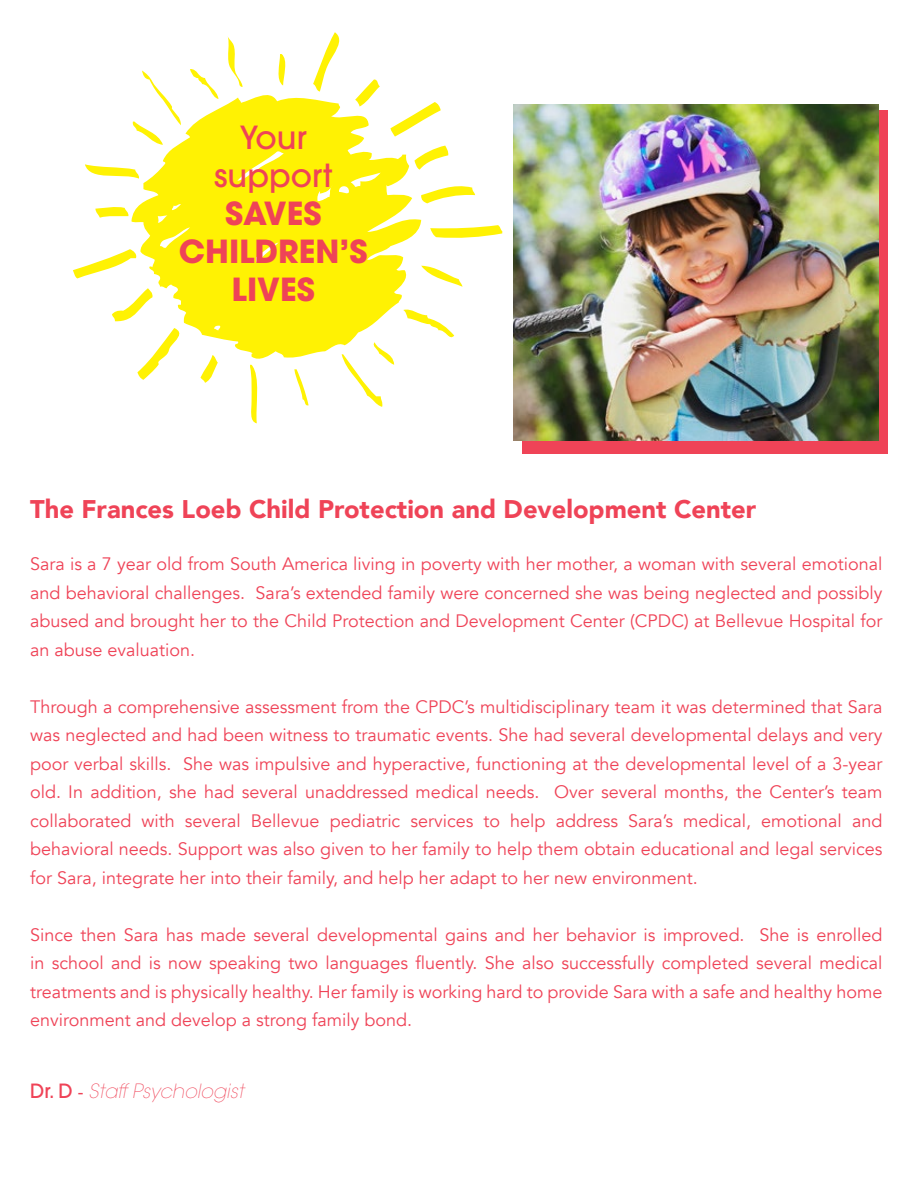
<style>
.page{position:relative;width:918px;height:1188px;background:#fff}
.page>*{position:absolute;margin:0;border:0;box-sizing:border-box;transform-origin:0 0}
.t1{font:700 31.65px/38px "Avant Garde";color:#ef4357;text-align:center}
.t2{font:500 31.65px/38px "Avant Garde";color:#ef4357;text-align:center}
.t3{font:900 25.5px "Avenir";color:#ef4357}
.t4{font:italic 200 19.5px "Avant Garde";color:#ef4357}
.t5{font:18px/28.5px "Avenir";color:#ef4357;text-align:justify}
.s1{font-weight:500;font-style:normal}
.s2{font-family:"Avenir";font-weight:500;font-style:normal;font-size:18px}
</style>
<div class="page">
<svg style="left:313px;top:32px;width:27px;height:56px"></svg>
<svg style="left:227px;top:36px;width:16px;height:51px"></svg>
<svg style="left:278px;top:54px;width:8px;height:32px"></svg>
<svg style="left:190px;top:69px;width:22px;height:19px"></svg>
<svg style="left:366px;top:79px;width:14px;height:9px"></svg>
<svg style="left:421px;top:102px;width:20px;height:20px"></svg>
<svg style="left:142px;top:71px;width:15px;height:17px"></svg>
<svg style="left:421px;top:146px;width:28px;height:22px"></svg>
<svg style="left:85px;top:164px;width:46px;height:13px"></svg>
<svg style="left:421px;top:186px;width:54px;height:17px"></svg>
<svg style="left:95px;top:207px;width:34px;height:11px"></svg>
<svg style="left:430px;top:225px;width:72px;height:13px"></svg>
<svg style="left:73px;top:249px;width:58px;height:29px"></svg>
<svg style="left:421px;top:266px;width:42px;height:21px"></svg>
<svg style="left:112px;top:305px;width:19px;height:17px"></svg>
<svg style="left:421px;top:314px;width:33px;height:24px"></svg>
<svg style="left:137px;top:362px;width:22px;height:18px"></svg>
<svg style="left:344px;top:362px;width:50px;height:45px"></svg>
<svg style="left:200px;top:362px;width:18px;height:21px"></svg>
<svg style="left:250px;top:365px;width:8px;height:58px"></svg>
<svg style="left:294px;top:369px;width:15px;height:37px"></svg>
<svg style="left:131px;top:88px;width:290px;height:274px;fill:#fff203"></svg>
<svg style="left:317px;top:185px;width:15px;height:16px"></svg>
<div style="left:523px;top:110px;width:365px;height:343px;background:#ef4357"></div>
<img style="left:514px;top:104px;width:365px;height:336px">
<h1 class="t2" style="left:214px;top:118px;width:120px">Your support</h1>
<h1 class="t1" style="left:179px;top:194px;width:190px">SAVES<br>CHILDREN’S<br>LIVES</h1>
<h2 class="t3" style="left:30px;top:487px;width:728px">The Frances Loeb Child Protection and Development Center</h2>
<p class="t5" style="left:30px;top:550px;width:854px">Sara is a 7 year old from South America living in poverty with her mother, a woman with several emotional and behavioral challenges. Sara’s extended family were concerned she was being neglected and possibly abused and brought her to the Child Protection and Development Center (CPDC) at Bellevue Hospital for an abuse evaluation.</p>
<p class="t5" style="left:30px;top:693px;width:854px">Through a comprehensive assessment from the CPDC’s multidisciplinary team it was determined that Sara was neglected and had been witness to traumatic events. She had several developmental delays and very poor verbal skills. She was impulsive and hyperactive, functioning at the developmental level of a 3-year old. In addition, she had several unaddressed medical needs. Over several months, the Center’s team collaborated with several Bellevue pediatric services to help address Sara’s medical, emotional and behavioral needs. Support was also given to her family to help them obtain educational and legal services for Sara, integrate her into their family, and help her adapt to her new environment.</p>
<p class="t5" style="left:30px;top:921px;width:854px">Since then Sara has made several developmental gains and her behavior is improved. She is enrolled in school and is now speaking two languages fluently. She also successfully completed several medical treatments and is physically healthy. Her family is working hard to provide Sara with a safe and healthy home environment and develop a strong family bond.</p>
<p class="t4" style="left:30px;top:1079px;width:215px"><span class="s1">Dr. D</span> <span class="s2">-</span> Staff Psychologist</p>
</div>
